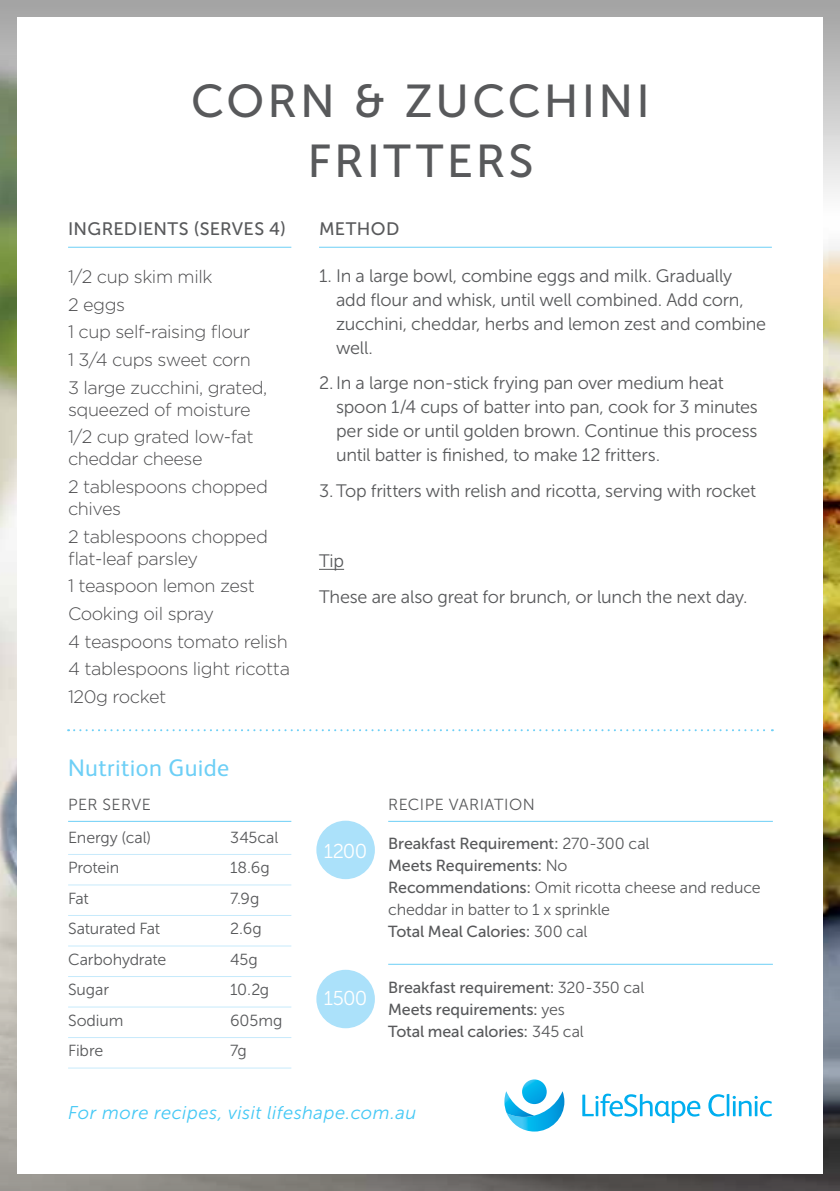
<style>
.page{position:relative;width:840px;height:1191px;background:#fff}
.page>*{position:absolute;margin:0;border:0;box-sizing:border-box;transform-origin:0 0}
.t1{font:46px/60.4px "Museo Sans 500";letter-spacing:.07em;color:#58595b;text-align:center}
.t2{font:24px "FS Albert";letter-spacing:.015em;color:#6dcff6}
.t3{font:20px "Museo Sans 300";letter-spacing:-.03em;color:#fff}
.t4{font:italic 18.4px "Museo Sans 300";letter-spacing:.025em;color:#44c8f5}
.t5{font:18px/24px "Museo Sans 300";letter-spacing:-.015em;color:#58595b}
.t6{font:300 18px/27.6px "Gotham";letter-spacing:-.025em;color:#4d4d4f}
.t7{font:18px "Museo Sans 500";letter-spacing:.02em;color:#58595b}
.t8{font:16px/33.4px "Museo Sans 300";letter-spacing:-.01em;color:#58595b}
.t9{font:16px/22px "Museo Sans 500";letter-spacing:-.005em;color:#58595b}
.t10{font:16px "Museo Sans 300";letter-spacing:.03em;color:#58595b}
.s1{font-family:"Museo Sans 300"}
.s2{font-family:"Museo Sans 500"}
</style>
<div class="page">
<img style="left:0;top:255px;width:839px;height:686px">
<svg style="left:0;top:941px;width:839px;height:250px;background:#7b7a78"></svg>
<svg style="left:0;top:0;width:839px;height:255px;background:#a8aba6"></svg>
<div style="left:17px;top:17px;width:805px;height:1157px;background:#fff"></div>
<hr style="left:68px;top:247px;width:223px;height:1px;background:#6dcff6">
<hr style="left:319px;top:247px;width:452px;height:1px;background:#6dcff6">
<svg style="left:319px;top:569px;width:25px;height:1px"></svg>
<svg style="left:521px;top:1079px;width:25px;height:25px"></svg>
<svg style="left:504px;top:1091px;width:60px;height:40px"></svg>
<svg style="left:582px;top:1093px;width:118px;height:30px"></svg>
<svg style="left:708px;top:1094px;width:16px;height:22px"></svg>
<hr style="left:726px;top:1094px;width:3px;height:22px;background:#00aeef">
<svg style="left:732px;top:1095px;width:39px;height:21px"></svg>
<svg style="left:68px;top:729px;width:704px;height:2px"></svg>
<hr style="left:68px;top:821px;width:223px;height:1px;background:#6dcff6">
<hr style="left:68px;top:854px;width:223px;height:1px;background:#c7eafb">
<hr style="left:68px;top:884px;width:223px;height:1px;background:#c7eafb">
<hr style="left:68px;top:915px;width:223px;height:1px;background:#c7eafb">
<hr style="left:68px;top:945px;width:223px;height:1px;background:#c7eafb">
<hr style="left:68px;top:976px;width:223px;height:1px;background:#c7eafb">
<hr style="left:68px;top:1006px;width:223px;height:1px;background:#c7eafb">
<hr style="left:68px;top:1037px;width:223px;height:1px;background:#c7eafb">
<hr style="left:68px;top:1067px;width:223px;height:1px;background:#c7eafb">
<hr style="left:388px;top:821px;width:384px;height:1px;background:#6dcff6">
<div style="left:316px;top:820px;width:58px;height:59px;background:#abe1fa;border-radius:50%"></div>
<div style="left:316px;top:969px;width:58px;height:59px;background:#abe1fa;border-radius:50%"></div>
<hr style="left:388px;top:963px;width:384px;height:1px;background:#6dcff6">
<h1 class="t1" style="left:191px;top:71px;width:460px">CORN &amp; ZUCCHINI<br>FRITTERS</h1>
<p class="t7" style="left:68px;top:219px;width:219px">INGREDIENTS (SERVES 4)</p>
<p class="t6" style="left:68px;top:262px;width:201px">1/2 cup skim milk<br>2 eggs<br>1 cup self-raising flour<br>1 3/4 cups sweet corn<br>3 large zucchini, grated,</p>
<p class="t6" style="left:68px;top:395px;width:187px">squeezed of moisture<br>1/2 cup grated low-fat</p>
<p class="t6" style="left:68px;top:445px;width:201px">cheddar cheese<br>2 tablespoons chopped</p>
<p class="t6" style="left:68px;top:494px;width:201px">chives<br>2 tablespoons chopped</p>
<p class="t6" style="left:68px;top:544px;width:223px">flat-leaf parsley<br>1 teaspoon lemon zest<br>Cooking oil spray<br>4 teaspoons tomato relish<br>4 tablespoons light ricotta<br>120g rocket</p>
<h2 class="t2" style="left:68px;top:754px;width:162px">Nutrition Guide</h2>
<p class="t8" style="left:68px;top:787px;width:84px">PER SERVE<br>Energy (cal)</p>
<p class="t8" style="left:230px;top:820px;width:50px">345cal</p>
<p class="t8" style="left:68px;top:851px;width:53px">Protein</p>
<p class="t8" style="left:230px;top:851px;width:41px">18.6g</p>
<p class="t8" style="left:68px;top:881px;width:22px">Fat</p>
<p class="t8" style="left:230px;top:881px;width:31px">7.9g</p>
<p class="t8" style="left:68px;top:912px;width:94px">Saturated Fat</p>
<p class="t8" style="left:230px;top:912px;width:33px">2.6g</p>
<p class="t8" style="left:68px;top:942px;width:100px">Carbohydrate</p>
<p class="t8" style="left:230px;top:942px;width:29px">45g</p>
<p class="t8" style="left:68px;top:973px;width:42px">Sugar</p>
<p class="t8" style="left:230px;top:973px;width:40px">10.2g</p>
<p class="t8" style="left:68px;top:1004px;width:57px">Sodium</p>
<p class="t8" style="left:230px;top:1004px;width:53px">605mg</p>
<p class="t8" style="left:68px;top:1034px;width:37px">Fibre</p>
<p class="t8" style="left:230px;top:1034px;width:18px">7g</p>
<p class="t7" style="left:319px;top:219px;width:82px">METHOD</p>
<p class="t5" style="left:336px;top:264px;width:431px;text-indent:-17px">1. In a large bowl, combine eggs and milk. Gradually add flour and whisk, until well combined. Add corn, zucchini, cheddar, herbs and lemon zest and combine well.</p>
<p class="t5" style="left:336px;top:371px;width:423px;text-indent:-17px">2. In a large non-stick frying pan over medium heat spoon 1/4 cups of batter into pan, cook for 3 minutes per side or until golden brown. Continue this process until batter is finished, to make 12 fritters.</p>
<p class="t5" style="left:319px;top:479px;width:438px">3. Top fritters with relish and ricotta, serving with rocket</p>
<p class="t5" style="left:319px;top:544px;width:429px;line-height:35.4px">Tip<br>These are also great for brunch, or lunch the next day.</p>
<p class="t3" style="left:323px;top:840px;width:45px">1200</p>
<p class="t3" style="left:323px;top:987px;width:45px">1500</p>
<p class="t10" style="left:388px;top:795px;width:148px">RECIPE VARIATION</p>
<p class="t9" style="left:388px;top:832px;width:263px">Breakfast Requirement: <span class="s1">270-300 cal<br></span>Meets Requirements: <span class="s1">No</span></p>
<p class="t8" style="left:388px;top:877px;width:374px;line-height:22px"><span class="s2">Recommendations:</span> Omit ricotta cheese and reduce cheddar in batter to 1 x sprinkle</p>
<p class="t9" style="left:388px;top:920px;width:201px">Total Meal Calories: <span class="s1">300 cal</span></p>
<p class="t9" style="left:388px;top:976px;width:257px">Breakfast requirement: <span class="s1">320-350 cal<br></span>Meets requirements: <span class="s1">yes<br></span>Total meal calories: <span class="s1">345 cal</span></p>
<p class="t4" style="left:68px;top:1103px;width:350px">For more recipes, visit lifeshape.com.au</p>
</div>
